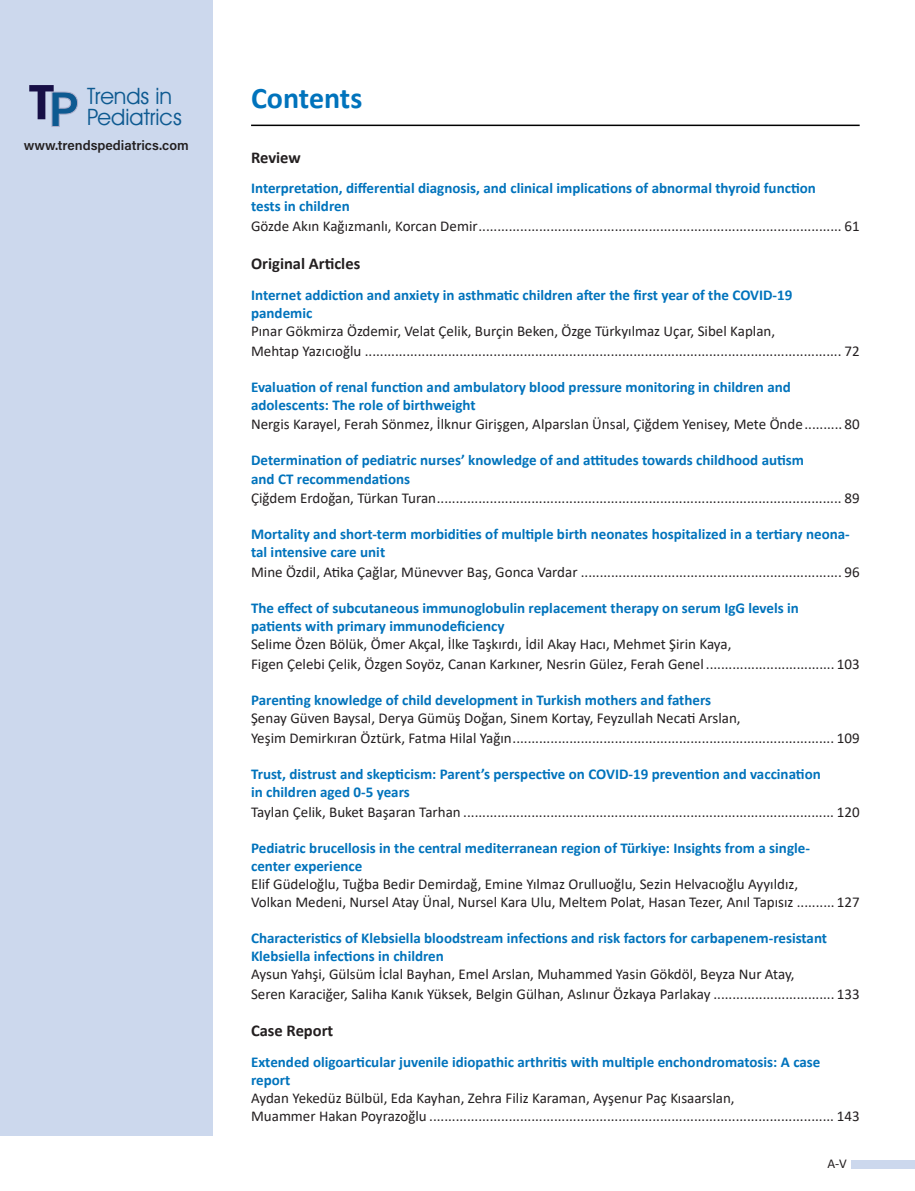
<style>
.page{position:relative;width:915px;height:1191px;background:#fff}
.page>*{position:absolute;margin:0;border:0;box-sizing:border-box;transform-origin:0 0}
.Advisory_Board_Title{font:700 30px "Calibri";color:#0073bc}
.t1{font:22.5px "Avant Garde IT Cby BT";color:#0e5a91}
.t2{font:700 16.5px "Calibri";color:#231f20}
.Content_Auhors{font:15px/19.8px "Calibri";color:#231f20}
.Content_Articles_Tit{font:700 15px/18px "Calibri";color:#0073bc}
.t3{font:600 13.5px "Acumin Pro";letter-spacing:-.005em;color:#231f20}
.t4{font:13.5px "Calibri";color:#231f20}
</style>
<div class="page">
<div style="left:850px;top:1159px;width:64px;height:9px;background:#ccd8ed"></div>
<div style="left:0;top:0;width:213px;height:1135px;background:#ccd8ed"></div>
<svg style="left:29px;top:85px;width:49px;height:42px"></svg>
<hr style="left:251px;top:125px;width:608px;height:1px;background:#000">
<p class="t1" style="left:87px;top:83px;width:86px">Trends in</p>
<p class="t1" style="left:87px;top:104px;width:96px">Pediatrics</p>
<p class="t3" style="left:24px;top:136px;width:166px">www.trendspediatrics.com</p>
<p class="Advisory_Board_Title" style="left:251px;top:76px;width:113px">Contents</p>
<p class="t2" style="left:251px;top:145px;width:51px">Review</p>
<p class="Content_Articles_Tit" style="left:251px;top:179px;width:566px">Interpretation, differential diagnosis, and clinical implications of abnormal thyroid function tests in children</p>
<p class="Content_Auhors" style="left:251px;top:216px;width:610px">Gözde Akın Kağızmanlı, Korcan Demir................................................................................................ 61</p>
<p class="t2" style="left:251px;top:252px;width:111px">Original Articles</p>
<p class="Content_Articles_Tit" style="left:251px;top:286px;width:542px">Internet addiction and anxiety in asthmatic children after the first year of the COVID-19 pandemic</p>
<p class="Content_Auhors" style="left:251px;top:320px;width:610px">Pınar Gökmirza Özdemir, Velat Çelik, Burçin Beken, Özge Türkyılmaz Uçar, Sibel Kaplan,<br>Mehtap Yazıcıoğlu .............................................................................................................................. 72</p>
<p class="Content_Articles_Tit" style="left:251px;top:377px;width:541px">Evaluation of renal function and ambulatory blood pressure monitoring in children and adolescents: The role of birthweight</p>
<p class="Content_Auhors" style="left:251px;top:414px;width:610px">Nergis Karayel, Ferah Sönmez, İlknur Girişgen, Alparslan Ünsal, Çiğdem Yenisey, Mete Önde.......... 80</p>
<p class="Content_Articles_Tit" style="left:251px;top:451px;width:554px">Determination of pediatric nurses’ knowledge of and attitudes towards childhood autism and CT recommendations</p>
<p class="Content_Auhors" style="left:251px;top:488px;width:610px">Çiğdem Erdoğan, Türkan Turan........................................................................................................... 89</p>
<p class="Content_Articles_Tit" style="left:251px;top:525px;width:600px">Mortality and short-term morbidities of multiple birth neonates hospitalized in a tertiary neona&shy;tal intensive care unit</p>
<p class="Content_Auhors" style="left:251px;top:562px;width:610px">Mine Özdil, Atika Çağlar, Münevver Baş, Gonca Vardar ..................................................................... 96</p>
<p class="Content_Articles_Tit" style="left:251px;top:599px;width:549px">The effect of subcutaneous immunoglobulin replacement therapy on serum IgG levels in patients with primary immunodeficiency</p>
<p class="Content_Auhors" style="left:251px;top:634px;width:610px">Selime Özen Bölük, Ömer Akçal, İlke Taşkırdı, İdil Akay Hacı, Mehmet Şirin Kaya,<br>Figen Çelebi Çelik, Özgen Soyöz, Canan Karkıner, Nesrin Gülez, Ferah Genel .................................. 103</p>
<p class="Content_Articles_Tit" style="left:251px;top:691px;width:461px">Parenting knowledge of child development in Turkish mothers and fathers</p>
<p class="Content_Auhors" style="left:251px;top:707px;width:610px">Şenay Güven Baysal, Derya Gümüş Doğan, Sinem Kortay, Feyzullah Necati Arslan,<br>Yeşim Demirkıran Öztürk, Fatma Hilal Yağın..................................................................................... 109</p>
<p class="Content_Articles_Tit" style="left:251px;top:764px;width:571px">Trust, distrust and skepticism: Parent’s perspective on COVID-19 prevention and vaccination in children aged 0-5 years</p>
<p class="Content_Auhors" style="left:251px;top:801px;width:610px">Taylan Çelik, Buket Başaran Tarhan .................................................................................................. 120</p>
<p class="Content_Articles_Tit" style="left:251px;top:838px;width:560px">Pediatric brucellosis in the central mediterranean region of Türkiye: Insights from a single&shy;center experience</p>
<p class="Content_Auhors" style="left:251px;top:874px;width:610px;line-height:18px">Elif Güdeloğlu, Tuğba Bedir Demirdağ, Emine Yılmaz Orulluoğlu, Sezin Helvacıoğlu Ayyıldız,<br>Volkan Medeni, Nursel Atay Ünal, Nursel Kara Ulu, Meltem Polat, Hasan Tezer, Anıl Tapısız .......... 127</p>
<p class="Content_Articles_Tit" style="left:251px;top:928px;width:577px">Characteristics of Klebsiella bloodstream infections and risk factors for carbapenem-resistant<br>Klebsiella infections in children</p>
<p class="Content_Auhors" style="left:251px;top:963px;width:610px">Aysun Yahşi, Gülsüm İclal Bayhan, Emel Arslan, Muhammed Yasin Gökdöl, Beyza Nur Atay,<br>Seren Karaciğer, Saliha Kanık Yüksek, Belgin Gülhan, Aslınur Özkaya Parlakay ................................ 133</p>
<p class="t2" style="left:251px;top:1019px;width:84px">Case Report</p>
<p class="Content_Articles_Tit" style="left:251px;top:1053px;width:570px">Extended oligoarticular juvenile idiopathic arthritis with multiple enchondromatosis: A case report</p>
<p class="Content_Auhors" style="left:251px;top:1088px;width:610px;line-height:18px">Aydan Yekedüz Bülbül, Eda Kayhan, Zehra Filiz Karaman, Ayşenur Paç Kısaarslan,<br>Muammer Hakan Poyrazoğlu ........................................................................................................... 143</p>
<p class="t4" style="left:827px;top:1154px;width:21px">A-V</p>
</div>
